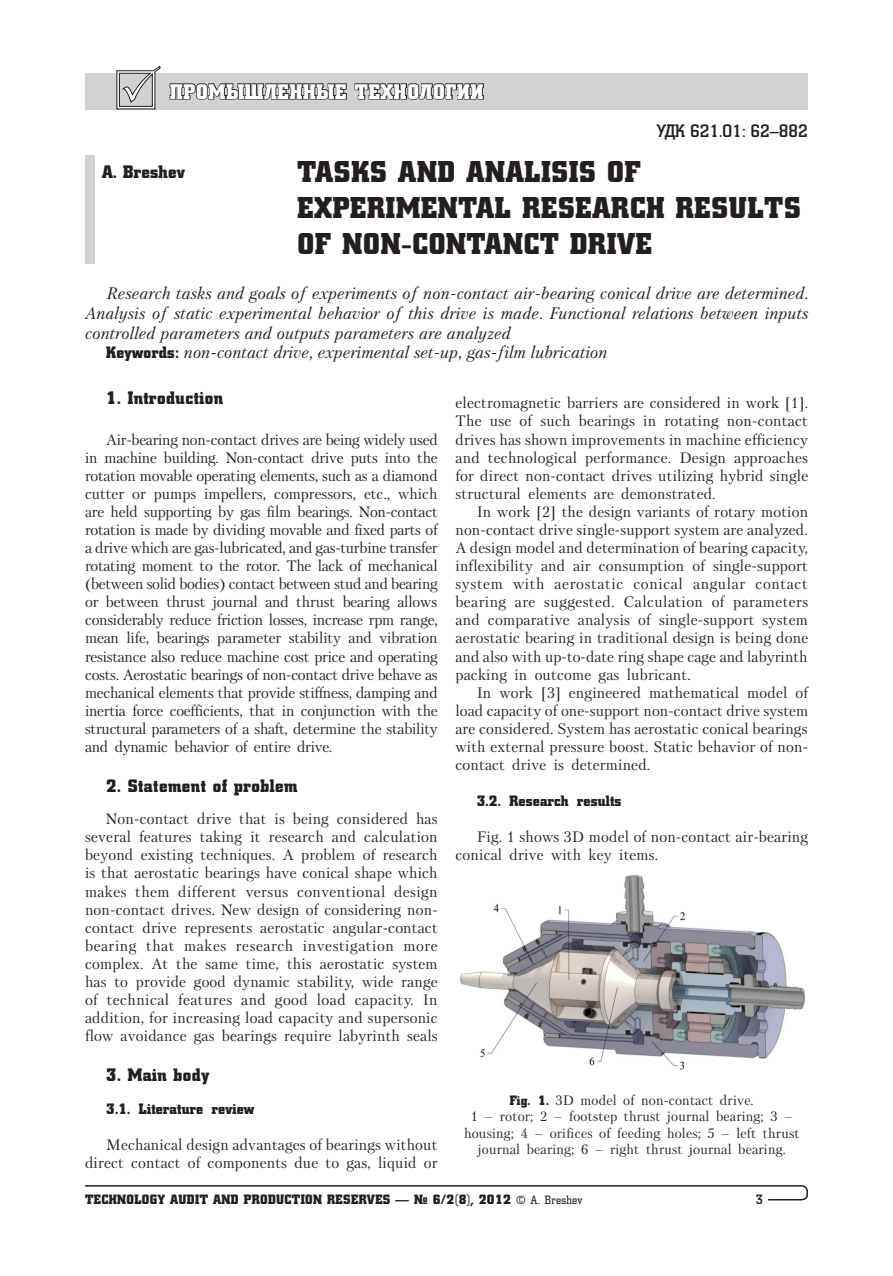
<style>
.page{position:relative;width:893px;height:1276px;background:#fff}
.page>*{position:absolute;margin:0;border:0;box-sizing:border-box;transform-origin:0 0}
.Заголовок_1_укр{font:30px/36px "Coliseum Black C";letter-spacing:.025em;color:#231f20}
.Содержание_рубрика{font:21px "Coliseum Black C";letter-spacing:.04em;color:#fff}
.Заголовок_2{font:18px "Coliseum Black C";letter-spacing:.025em;color:#231f20}
.УДК{font:700 18px "Coliseum C";color:#231f20}
.Автор{font:18px "Coliseum Black C";letter-spacing:.015em;color:#231f20}
.Анотация_статьи_укр{font:italic 16.5px/19.8px "Petersburg C";letter-spacing:.01em;color:#231f20;text-align:justify}
.Отступ_укр{font:15px/18.1px "Petersburg C";letter-spacing:.01em;color:#231f20;text-align:justify}
.Отступ_укр-2{font:15px "Coliseum Black C";letter-spacing:.015em;color:#231f20}
.Рисунок{font:13.5px/16.2px "Petersburg C";letter-spacing:.01em;color:#231f20;text-align:center}
.t1{font:13.5px "Coliseum Black C";letter-spacing:.025em;color:#231f20}
.t2{font:700 13.5px "Coliseum C";color:#231f20}
.s1{font-family:"Coliseum Black C";font-style:normal}
.s2{font-family:"Coliseum Black C"}
.s3{font-family:"Coliseum C";font-size:12px}
</style>
<div class="page">
<svg style="left:85px;top:1185px;width:723px;height:16px"></svg>
<div style="left:85px;top:155px;width:9px;height:109px;background:#d1d2d4"></div>
<img style="left:460px;top:875px;width:345px;height:195px">
<div style="left:85px;top:73px;width:723px;height:36px;background:#d1d2d4"></div>
<svg style="left:169px;top:83px;width:178px;height:17px"></svg>
<svg style="left:354px;top:83px;width:130px;height:17px"></svg>
<svg style="left:116px;top:65px;width:45px;height:45px"></svg>
<p class="Содержание_рубрика" style="left:170px;top:80px;width:315px">ПРОМЫШЛЕННЫЕ ТЕХНОЛОГИИ</p>
<p class="УДК" style="left:657px;top:121px;width:152px">УДК 621.01: 62–882</p>
<p class="Заголовок_1_укр" style="left:298px;top:154px;width:505px">TASKS AND ANALISIS OF<br>EXPERIMENTAL RESEARCH RESULTS<br>OF NON-CONTANCT DRIVE</p>
<p class="Анотация_статьи_укр" style="left:85px;top:283px;width:725px;text-indent:21px">Research tasks and goals of experiments of non-contact air-bearing conical drive are determined.<br>Analysis of static experimental behavior of this drive is made. Functional relations between inputs controlled parameters and outputs parameters are analyzed</p>
<p class="Анотация_статьи_укр" style="left:106px;top:343px;width:502px"><span class="s1">Keywords:</span> non-contact drive, experimental set-up, gas-film lubrication</p>
<p class="Автор" style="left:102px;top:162px;width:85px">A. Breshev</p>
<p class="Заголовок_2" style="left:106px;top:387px;width:118px">1. Introduction</p>
<p class="Отступ_укр" style="left:85px;top:430px;width:354px;text-indent:21px">Air-bearing non-contact drives are being widely used in machine building. Non-contact drive puts into the rotation movable operating elements, such as a diamond cutter or pumps impellers, compressors, etc., which are held supporting by gas film bearings. Non-contact rotation is made by dividing movable and fixed parts of a drive which are gas-lubricated, and gas-turbine transfer rotating moment to the rotor. The lack of mechanical (between solid bodies) contact between stud and bearing or between thrust journal and thrust bearing allows considerably reduce friction losses, increase rpm range, mean life, bearings parameter stability and vibration resistance also reduce machine cost price and operating costs. Aerostatic bearings of non-contact drive behave as mechanical elements that provide stiffness, damping and inertia force coefficients, that in conjunction with the structural parameters of a shaft, determine the stability and dynamic behavior of entire drive.</p>
<p class="Заголовок_2" style="left:106px;top:775px;width:193px">2. Statement of problem</p>
<p class="Отступ_укр" style="left:85px;top:809px;width:354px;text-indent:21px">Non-contact drive that is being considered has several features taking it research and calculation beyond existing techniques. A problem of research is that aerostatic bearings have conical shape which makes them different versus conventional design non-contact drives. New design of considering non&shy;contact drive represents aerostatic angular-contact bearing that makes research investigation more complex. At the same time, this aerostatic system has to provide good dynamic stability, wide range of technical features and good load capacity. In addition, for increasing load capacity and supersonic flow avoidance gas bearings require labyrinth seals</p>
<p class="Заголовок_2" style="left:106px;top:1064px;width:104px">3. Main body</p>
<p class="Отступ_укр-2" style="left:106px;top:1099px;width:150px">3.1. Literature review</p>
<p class="Отступ_укр" style="left:85px;top:1135px;width:354px;text-align:right">Mechanical design advantages of bearings without direct contact of components due to gas, liquid or</p>
<p class="Отступ_укр" style="left:455px;top:394px;width:354px">electromagnetic barriers are considered in work [1].<br>The use of such bearings in rotating non-contact drives has shown improvements in machine efficiency and technological performance. Design approaches for direct non-contact drives utilizing hybrid single structural elements are demonstrated.</p>
<p class="Отступ_укр" style="left:455px;top:502px;width:354px;text-indent:21px">In work [2] the design variants of rotary motion non-contact drive single-support system are analyzed.<br>A design model and determination of bearing capacity, inflexibility and air consumption of single-support system with aerostatic conical angular contact bearing are suggested. Calculation of parameters and comparative analysis of single-support system aerostatic bearing in traditional design is being done and also with up-to-date ring shape cage and labyrinth packing in outcome gas lubricant.</p>
<p class="Отступ_укр" style="left:455px;top:683px;width:354px;text-indent:21px">In work [3] engineered mathematical model of load capacity of one-support non-contact drive system are considered. System has aerostatic conical bearings with external pressure boost. Static behavior of non&shy;contact drive is determined.</p>
<p class="Отступ_укр-2" style="left:477px;top:792px;width:146px">3.2. Research results</p>
<p class="Отступ_укр" style="left:455px;top:828px;width:354px;text-indent:21px">Fig. 1 shows 3D model of non-contact air-bearing conical drive with key items.</p>
<p class="Рисунок" style="left:464px;top:1092px;width:337px"><span class="s2">Fig. 1.</span> 3D model of non-contact drive.<br>1 – rotor; 2 – footstep thrust journal bearing; 3 – housing; 4 – orifices of feeding holes; 5 – left thrust journal bearing; 6 – right thrust journal bearing.</p>
<p class="t1" style="left:85px;top:1191px;width:499px">TECHNOLOGY AUDIT AND PRODUCTION RESERVES — № 6/2(8), 2012 <span class="s3">© A. Breshev</span></p>
<p class="t2" style="left:756px;top:1191px;width:9px">3</p>
</div>
